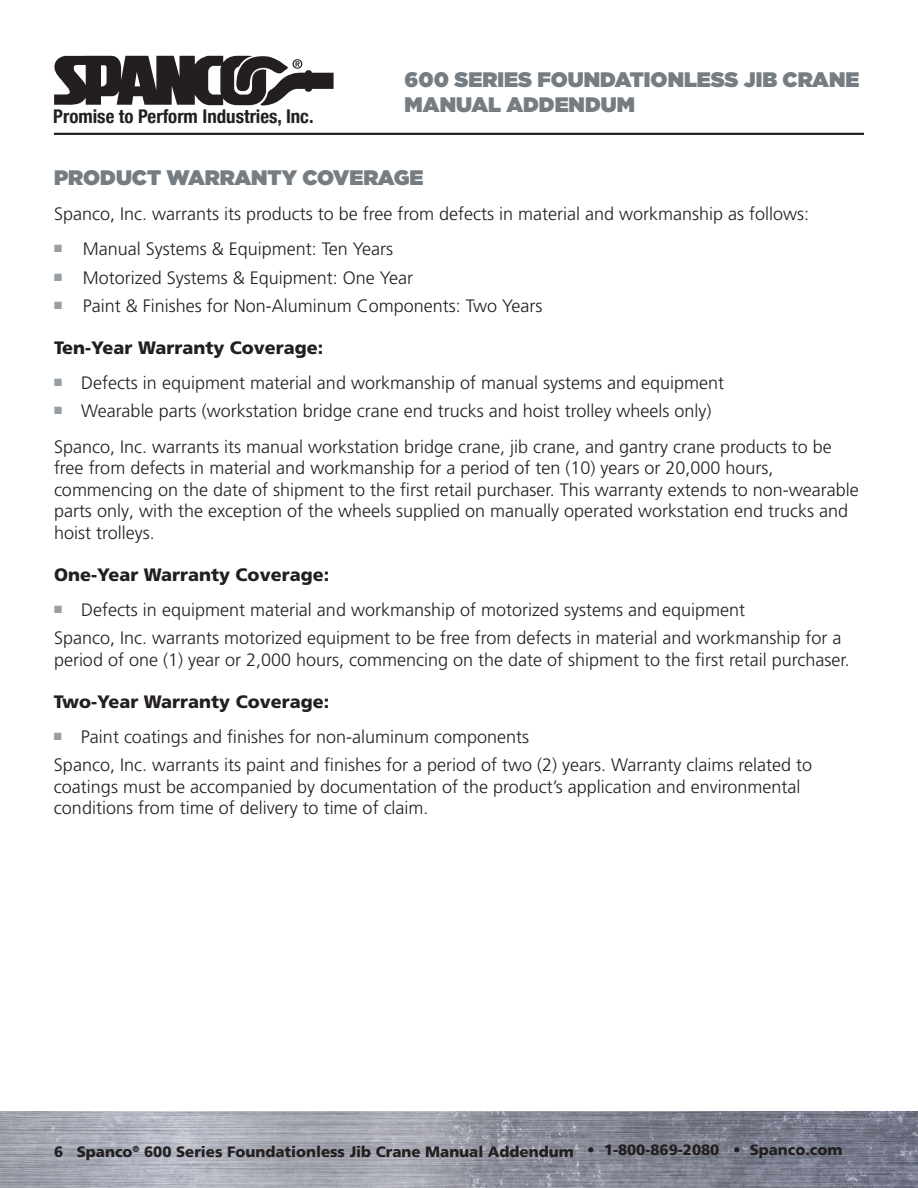
<style>
.page{position:relative;width:918px;height:1188px;background:#fff}
.page>*{position:absolute;margin:0;border:0;box-sizing:border-box;transform-origin:0 0}
.t1{font:900 21px/25.2px "Gotham";color:#757d82}
.t2{font:700 condensed 18.9px "Helvetica Neue";color:#231f20}
.t3{font:300 18px/21.6px "Frutiger LT Pro";color:#231f20}
.t4{font:900 18px "Frutiger LT Pro";color:#231f20}
.t5{font:900 15px "Frutiger LT Pro";color:#231f20}
</style>
<div class="page">
<img style="left:0;top:1112px;width:918px;height:76px">
<svg style="left:54px;top:55px;width:280px;height:51px"></svg>
<hr style="left:54px;top:133px;width:810px;height:2px;background:#231f20">
<p class="t2" style="left:53px;top:101px;width:262px">Promise to Perform Industries, Inc.</p>
<p class="t1" style="left:405px;top:67px;width:456px">600 SERIES FOUNDATIONLESS JIB CRANE<br>MANUAL ADDENDUM</p>
<p class="t1" style="left:54px;top:165px;width:371px">PRODUCT WARRANTY COVERAGE</p>
<p class="t3" style="left:54px;top:203px;width:757px">Spanco, Inc. warrants its products to be free from defects in material and workmanship as follows:</p>
<p class="t3" style="left:54px;top:239px;width:341px"><sup>■</sup> Manual Systems &amp; Equipment: Ten Years</p>
<p class="t3" style="left:54px;top:267px;width:361px"><sup>■</sup> Motorized Systems &amp; Equipment: One Year</p>
<p class="t3" style="left:54px;top:295px;width:490px"><sup>■</sup> Paint &amp; Finishes for Non-Aluminum Components: Two Years</p>
<p class="t4" style="left:54px;top:337px;width:271px">Ten-Year Warranty Coverage:</p>
<p class="t3" style="left:54px;top:372px;width:672px"><sup>■</sup> Defects in equipment material and workmanship of manual systems and equipment</p>
<p class="t3" style="left:54px;top:401px;width:659px"><sup>■</sup> Wearable parts (workstation bridge crane end trucks and hoist trolley wheels only)</p>
<p class="t3" style="left:54px;top:436px;width:806px">Spanco, Inc. warrants its manual workstation bridge crane, jib crane, and gantry crane products to be free from defects in material and workmanship for a period of ten (10) years or 20,000 hours, commencing on the date of shipment to the first retail purchaser. This warranty extends to non-wearable parts only, with the exception of the wheels supplied on manually operated workstation end trucks and hoist trolleys.</p>
<p class="t4" style="left:54px;top:564px;width:277px">One-Year Warranty Coverage:</p>
<p class="t3" style="left:54px;top:599px;width:693px"><sup>■</sup> Defects in equipment material and workmanship of motorized systems and equipment</p>
<p class="t3" style="left:54px;top:627px;width:797px">Spanco, Inc. warrants motorized equipment to be free from defects in material and workmanship for a period of one (1) year or 2,000 hours, commencing on the date of shipment to the first retail purchaser.</p>
<p class="t4" style="left:54px;top:691px;width:277px">Two-Year Warranty Coverage:</p>
<p class="t3" style="left:54px;top:726px;width:477px"><sup>■</sup> Paint coatings and finishes for non-aluminum components</p>
<p class="t3" style="left:54px;top:754px;width:760px">Spanco, Inc. warrants its paint and finishes for a period of two (2) years. Warranty claims related to coatings must be accompanied by documentation of the product’s application and environmental conditions from time of delivery to time of claim.</p>
<p class="t5" style="left:54px;top:1142px;width:790px">6 Spanco<sup>®</sup> 600 Series Foundationless Jib Crane Manual Addendum • 1-800-869-2080 • Spanco.com</p>
</div>
